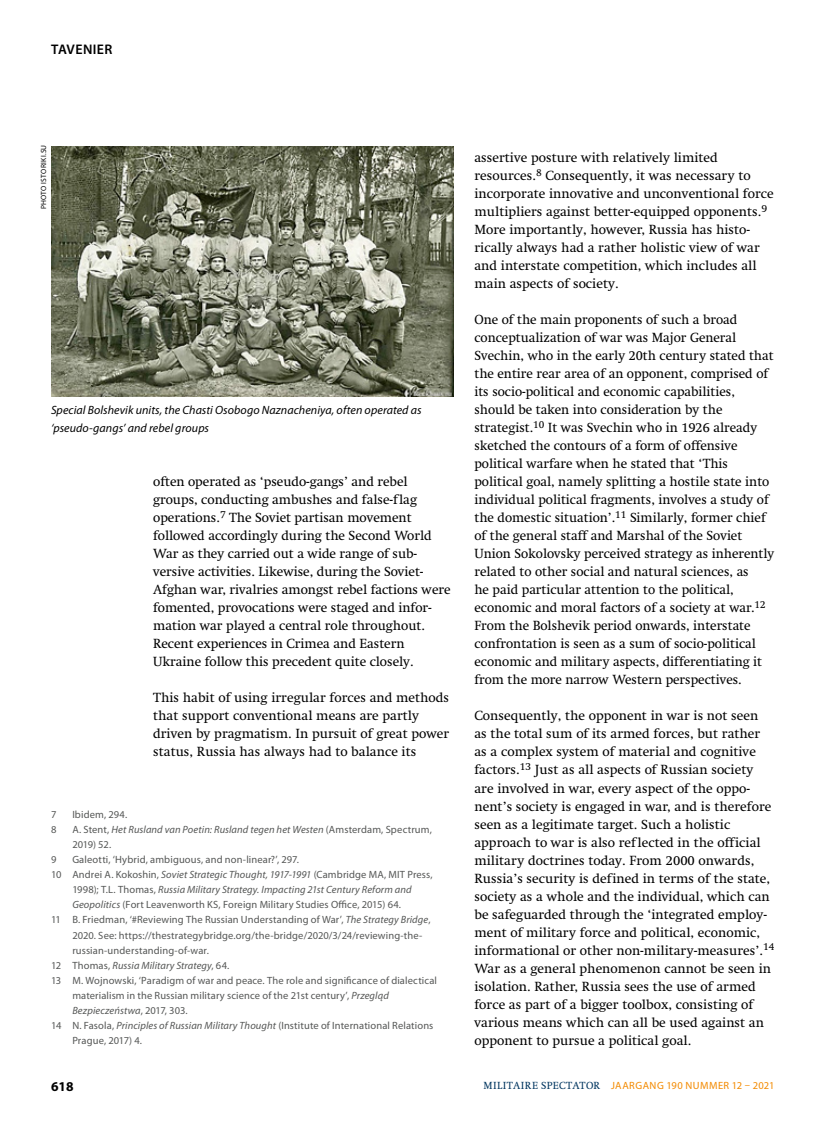
<style>
.page{position:relative;width:817px;height:1136px;background:#fff}
.page>*{position:absolute;margin:0;border:0;box-sizing:border-box;transform-origin:0 0}
.t1{font:600 13.95px "Myriad Pro";letter-spacing:.03em;color:#000}
.t2{font:13.5px/18px "Swift LT Std";letter-spacing:-.005em;color:#000}
.t3{font:700 13.5px "Myriad Pro";color:#000}
.t4{font:italic 12px/18px "Myriad Pro";letter-spacing:.005em;color:#000}
.t5{font:10.5px "Myriad Pro";letter-spacing:.01em;color:#555756}
.t6{font:italic 10.5px/15px "Myriad Pro";letter-spacing:.01em;color:#555756}
.t7{font:10.5px "Myriad Pro";letter-spacing:.045em;color:#f38a00}
.t8{font:7.5px "Myriad Pro";letter-spacing:.035em;color:#000}
.s1{font-style:normal}
.s2{font-style:italic}
.s3{font-family:"Swift LT Std";color:#00355f}
</style>
<div class="page">
<img style="left:51px;top:147px;width:402px;height:249px">
<p class="t1" style="left:51px;top:40px;width:63px">TAVENIER</p>
<p class="t8" style="left:39px;top:209px;width:66px;rotate:-90deg">PHOTO ISTORIKI.SU</p>
<p class="t4" style="left:51px;top:401px;width:372px">Special Bolshevik units, the Chasti Osobogo Naznacheniya, often operated as ‘pseudo-gangs’ and rebel groups</p>
<p class="t2" style="left:153px;top:473px;width:299px">often operated as ‘pseudo-gangs’ and rebel groups, conducting ambushes and false-flag operations.<sup>7</sup> The Soviet partisan movement followed accordingly during the Second World War as they carried out a wide range of sub&shy;versive activities. Likewise, during the Soviet-Afghan war, rivalries amongst rebel factions were fomented, provocations were staged and infor&shy;mation war played a central role throughout.<br>Recent experiences in Crimea and Eastern Ukraine follow this precedent quite closely.</p>
<p class="t2" style="left:153px;top:689px;width:297px">This habit of using irregular forces and methods that support conventional means are partly driven by pragmatism. In pursuit of great power status, Russia has always had to balance its</p>
<p class="t5" style="left:51px;top:808px;width:7px">7</p>
<p class="t5" style="left:72px;top:808px;width:56px">Ibidem, 294.</p>
<p class="t5" style="left:51px;top:823px;width:7px">8</p>
<p class="t6" style="left:72px;top:822px;width:361px"><span class="s1">A. Stent,</span> Het Rusland van Poetin: Rusland tegen het Westen <span class="s1">(Amsterdam, Spectrum,<br>2019) 52.</span></p>
<p class="t5" style="left:51px;top:853px;width:7px">9</p>
<p class="t5" style="left:72px;top:853px;width:228px">Galeotti, ‘Hybrid, ambiguous, and non-linear?’, 297.</p>
<p class="t5" style="left:51px;top:868px;width:383px">10 Andrei A. Kokoshin, <span class="s2">Soviet Strategic Thought, 1917-1991</span> (Cambridge MA, MIT Press,</p>
<p class="t6" style="left:72px;top:882px;width:341px"><span class="s1">1998); T.L. Thomas,</span> Russia Military Strategy. Impacting 21st Century Reform and</p>
<p class="t5" style="left:72px;top:898px;width:330px"><span class="s2">Geopolitics</span> (Fort Leavenworth KS, Foreign Military Studies Office, 2015) 64.</p>
<p class="t5" style="left:51px;top:913px;width:381px">11 B. Friedman, ‘#Reviewing The Russian Understanding of War’, <span class="s2">The Strategy Bridge</span>,</p>
<p class="t5" style="left:72px;top:928px;width:351px">2020. See: https://thestrategybridge.org/the-bridge/2020/3/24/reviewing-the-</p>
<p class="t5" style="left:72px;top:943px;width:138px">russian-understanding-of-war.</p>
<p class="t6" style="left:51px;top:957px;width:180px"><span class="s1">12 Thomas,</span> Russia Military Strategy<span class="s1">, 64.</span></p>
<p class="t5" style="left:51px;top:973px;width:387px">13 M. Wojnowski, ‘Paradigm of war and peace. The role and significance of dialectical</p>
<p class="t5" style="left:72px;top:988px;width:318px">materialism in the Russian military science of the 21st century’, <span class="s2">Przegląd</span></p>
<p class="t6" style="left:72px;top:1002px;width:117px">Bezpieczeństwa<span class="s1">, 2017, 303.</span></p>
<p class="t5" style="left:51px;top:1018px;width:384px">14 N. Fasola, <span class="s2">Principles of Russian Military Thought</span> (Institute of International Relations</p>
<p class="t5" style="left:72px;top:1033px;width:71px">Prague, 2017) 4.</p>
<p class="t2" style="left:474px;top:149px;width:301px">assertive posture with relatively limited resources.<sup>8</sup> Consequently, it was necessary to incorporate innovative and unconventional force multipliers against better-equipped opponents.<sup>9<br></sup>More importantly, however, Russia has histo&shy;rically always had a rather holistic view of war and interstate competition, which includes all main aspects of society.</p>
<p class="t2" style="left:474px;top:311px;width:301px">One of the main proponents of such a broad conceptualization of war was Major General Svechin, who in the early 20th century stated that the entire rear area of an opponent, comprised of its socio-political and economic capabilities, should be taken into consideration by the strategist.<sup>10</sup> It was Svechin who in 1926 already sketched the contours of a form of offensive political warfare when he stated that ‘This political goal, namely splitting a hostile state into individual political fragments, involves a study of the domestic situation’.<sup>11</sup> Similarly, former chief of the general staff and Marshal of the Soviet Union Sokolovsky perceived strategy as inherently related to other social and natural sciences, as<br>he paid particular attention to the political, economic and moral factors of a society at war.<sup>12<br></sup>From the Bolshevik period onwards, interstate confrontation is seen as a sum of socio-political economic and military aspects, differentiating it from the more narrow Western perspectives.</p>
<p class="t2" style="left:474px;top:707px;width:301px">Consequently, the opponent in war is not seen<br>as the total sum of its armed forces, but rather as a complex system of material and cognitive factors.<sup>13</sup> Just as all aspects of Russian society are involved in war, every aspect of the oppo&shy;nent’s society is engaged in war, and is therefore seen as a legitimate target. Such a holistic approach to war is also reflected in the official military doctrines today. From 2000 onwards, Russia’s security is defined in terms of the state, society as a whole and the individual, which can be safeguarded through the ‘integrated employ&shy;ment of military force and political, economic, informational or other non-military-measures’.<sup>14<br></sup>War as a general phenomenon cannot be seen in isolation. Rather, Russia sees the use of armed force as part of a bigger toolbox, consisting of various means which can all be used against an opponent to pursue a political goal.</p>
<p class="t3" style="left:51px;top:1077px;width:24px">618</p>
<p class="t7" style="left:483px;top:1078px;width:292px"><span class="s3">MILITAIRE SPECTATOR</span> JAARGANG 190 NUMMER 12 – 2021</p>
</div>
